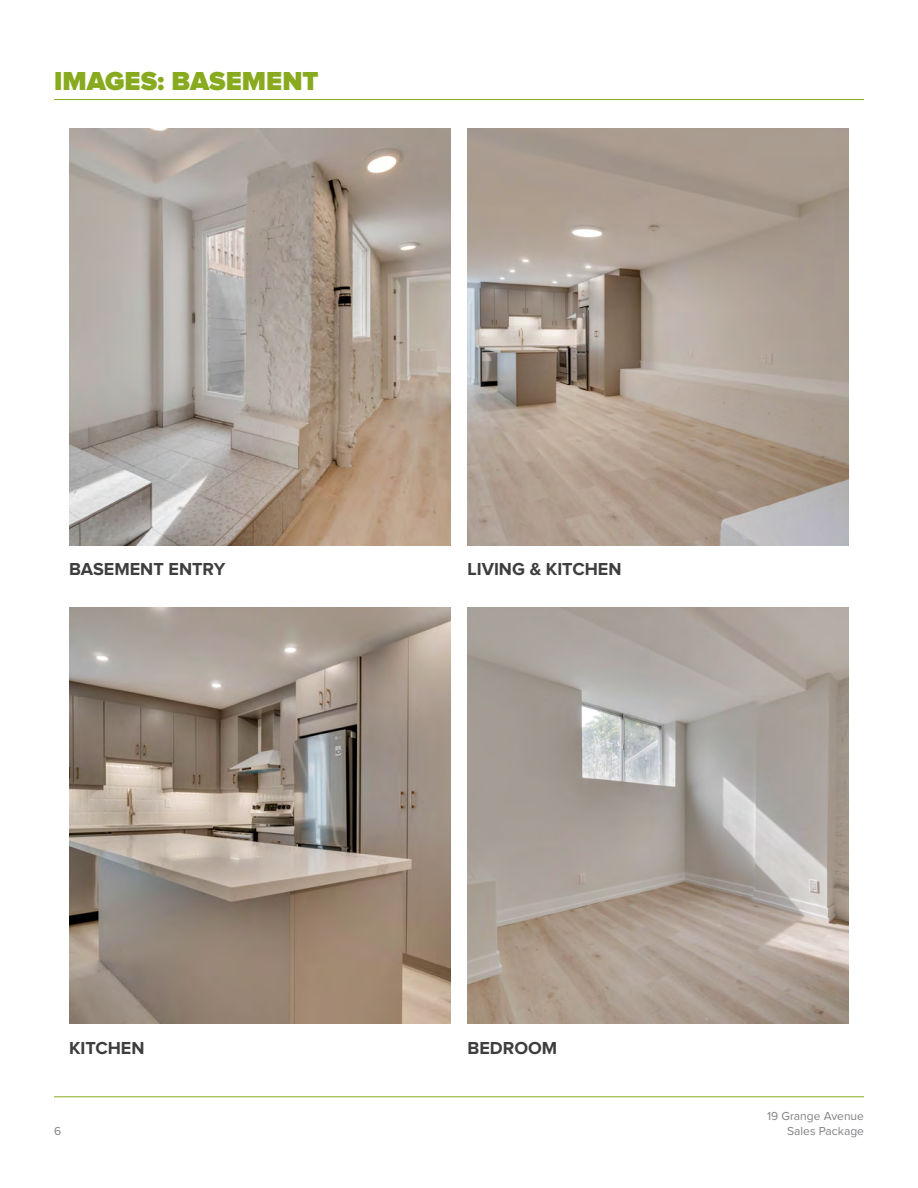
<style>
.page{position:relative;width:918px;height:1188px;background:#fff}
.page>*{position:absolute;margin:0;border:0;box-sizing:border-box;transform-origin:0 0}
.t1{font:900 27px "Proxima Nova";color:#87aa1e}
.Project_Headings{font:700 18px "Proxima Nova";color:#3e3e3f}
.t2{font:12px/14.4px "Proxima Nova";color:#808285;text-align:right}
</style>
<div class="page">
<hr style="left:54px;top:1096px;width:810px;height:1px;background:#87aa1e">
<hr style="left:54px;top:99px;width:810px;height:1px;background:#87aa1e">
<img style="left:69px;top:128px;width:381px;height:417px">
<img style="left:69px;top:607px;width:381px;height:417px">
<img style="left:468px;top:128px;width:381px;height:417px">
<img style="left:468px;top:607px;width:381px;height:417px">
<p class="t1" style="left:54px;top:69px;width:266px">IMAGES: BASEMENT</p>
<p class="Project_Headings" style="left:69px;top:561px;width:158px">BASEMENT ENTRY</p>
<p class="Project_Headings" style="left:69px;top:1040px;width:77px">KITCHEN</p>
<p class="t2" style="left:54px;top:1124px;width:9px">6</p>
<p class="Project_Headings" style="left:468px;top:561px;width:155px">LIVING &amp; KITCHEN</p>
<p class="Project_Headings" style="left:468px;top:1040px;width:91px">BEDROOM</p>
<p class="t2" style="left:767px;top:1110px;width:98px">19 Grange Avenue<br>Sales Package</p>
</div>
